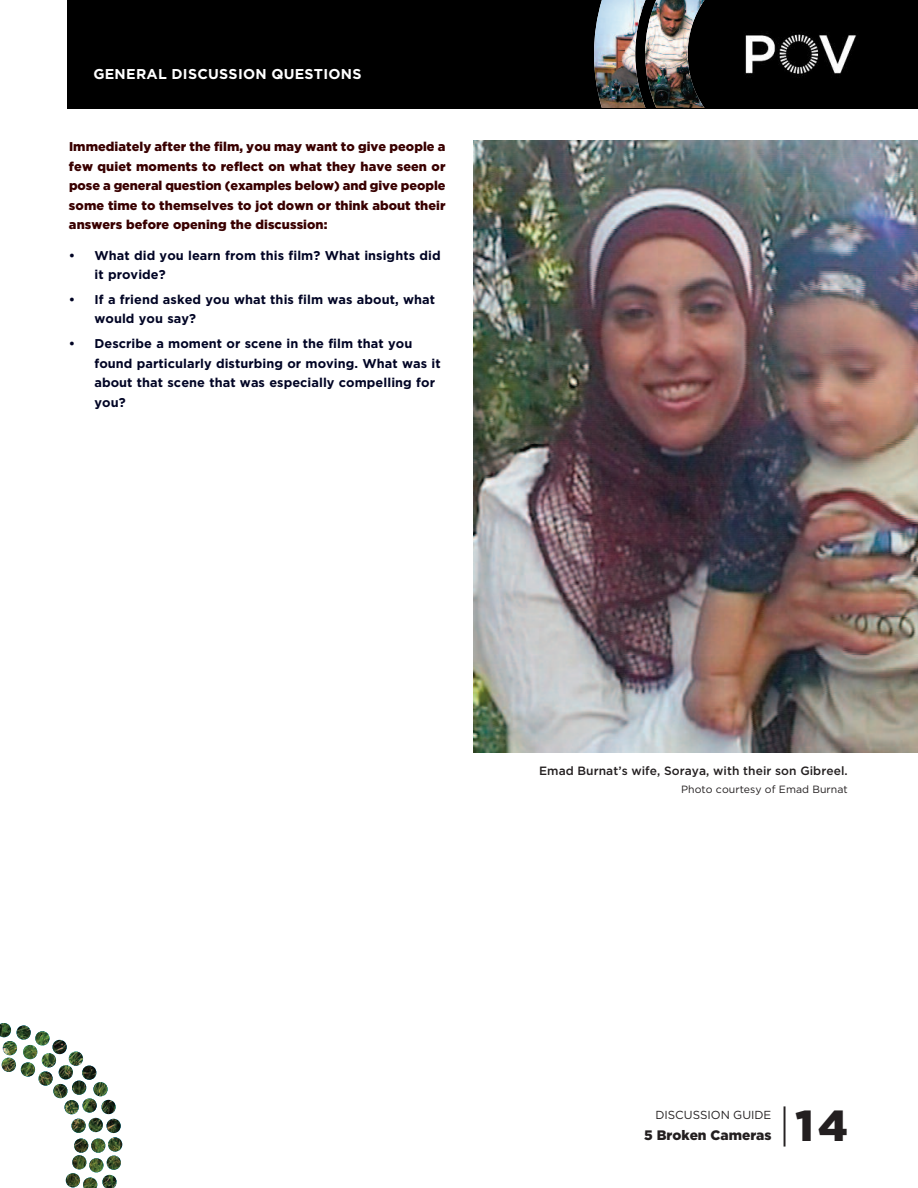
<style>
.page{position:relative;width:918px;height:1188px;background:#fff}
.page>*{position:absolute;margin:0;border:0;box-sizing:border-box;transform-origin:0 0}
.t1{font:900 43.35px "Gotham";color:#231f20}
.t2{font:700 14.25px "Gotham";letter-spacing:.02em;color:#fff}
.t3{font:900 13.65px "Gotham";color:#231f20}
.t4{font:700 12.75px/19.5px "Gotham";letter-spacing:.005em;color:#000424}
.t5{font:900 12.75px/19.5px "Gotham";letter-spacing:.005em;color:#390000;text-align:justify}
.t6{font:500 12px "Gotham";letter-spacing:.005em;color:#231f20}
.t7{font:11.7px "Gotham";color:#231f20}
.t8{font:10.5px "Gotham";letter-spacing:.005em;color:#231f20}
.s1{font-weight:300}
</style>
<div class="page">
<div style="left:68px;top:0;width:850px;height:108px;background:#000"></div>
<img style="left:745px;top:33px;width:112px;height:43px">
<img style="left:594px;top:0;width:110px;height:108px">
<svg style="left:65px;top:1086px;width:57px;height:102px"></svg>
<img style="left:0;top:1023px;width:107px;height:110px">
<img style="left:473px;top:140px;width:445px;height:612px">
<p class="t2" style="left:93px;top:66px;width:270px">GENERAL DISCUSSION QUESTIONS</p>
<p class="t5" style="left:69px;top:137px;width:378px">Immediately after the film, you may want to give people a few quiet moments to reflect on what they have seen or pose a general question (examples below) and give people some time to themselves to jot down or think about their answers before opening the discussion:</p>
<p class="t4" style="left:94px;top:245px;width:348px;text-indent:-25px">• What did you learn from this film? What insights did it provide?</p>
<p class="t4" style="left:94px;top:289px;width:342px;text-indent:-25px">• If a friend asked you what this film was about, what would you say?</p>
<p class="t4" style="left:94px;top:334px;width:348px;text-indent:-25px">• Describe a moment or scene in the film that you found particularly disturbing or moving. What was it about that scene that was especially compelling for you?</p>
<p class="t6" style="left:539px;top:764px;width:310px">Emad Burnat’s wife, Soraya, with their son Gibreel.</p>
<p class="t8" style="left:681px;top:783px;width:168px">Photo courtesy of Emad Burnat</p>
<p class="t7" style="left:655px;top:1108px;width:117px">DISCUSSION GUIDE</p>
<p class="t3" style="left:644px;top:1127px;width:129px">5 Broken Cameras</p>
<h1 class="t1" style="left:779px;top:1100px;width:71px"><span class="s1">|</span>14</h1>
</div>
